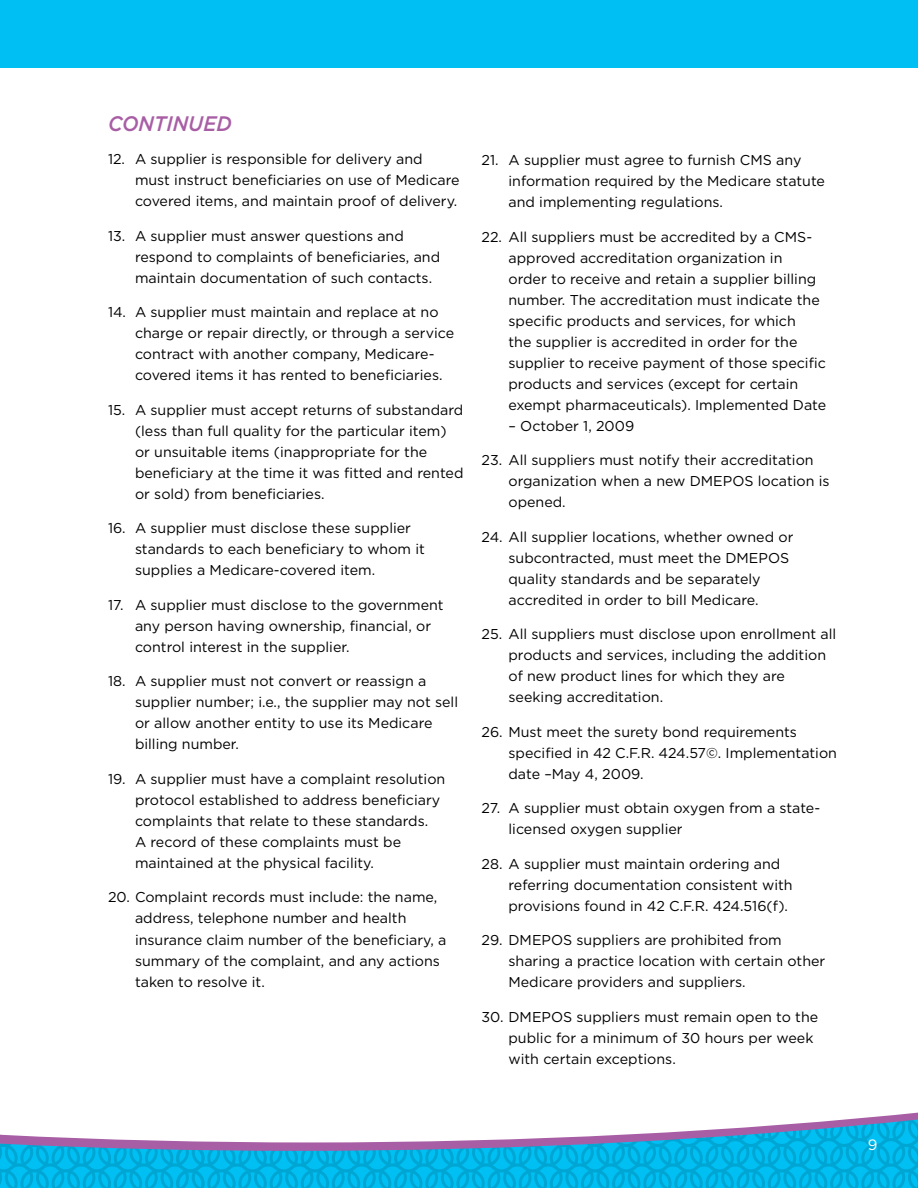
<style>
.page{position:relative;width:918px;height:1188px;background:#fff}
.page>*{position:absolute;margin:0;border:0;box-sizing:border-box;transform-origin:0 0}
.t1{font:italic 500 21px "Gotham";color:#a85ea5;scale:.94 1}
.t2{font:15px "Gotham";color:#fff}
.t3{font:14.25px/21px "Gotham";color:#000}
</style>
<div class="page">
<div style="left:0;top:0;width:918px;height:68px;background:#00c0f3"></div>
<svg style="left:0;top:1112px;width:918px;height:76px"></svg>
<h1 class="t1" style="left:108px;top:109px;width:133px">CONTINUED</h1>
<p class="t3" style="left:135px;top:149px;width:326px;text-indent:-27px">12. A supplier is responsible for delivery and must instruct beneficiaries on use of Medicare covered items, and maintain proof of delivery.</p>
<p class="t3" style="left:135px;top:225px;width:307px;text-indent:-27px">13. A supplier must answer questions and respond to complaints of beneficiaries, and maintain documentation of such contacts.</p>
<p class="t3" style="left:135px;top:302px;width:321px;text-indent:-27px">14. A supplier must maintain and replace at no charge or repair directly, or through a service contract with another company, Medicare&shy;covered items it has rented to beneficiaries.</p>
<p class="t3" style="left:135px;top:399px;width:330px;text-indent:-27px">15. A supplier must accept returns of substandard (less than full quality for the particular item) or unsuitable items (inappropriate for the beneficiary at the time it was fitted and rented or sold) from beneficiaries.</p>
<p class="t3" style="left:135px;top:518px;width:291px;text-indent:-27px">16. A supplier must disclose these supplier standards to each beneficiary to whom it supplies a Medicare-covered item.</p>
<p class="t3" style="left:135px;top:594px;width:310px;text-indent:-27px">17. A supplier must disclose to the government any person having ownership, financial, or control interest in the supplier.</p>
<p class="t3" style="left:135px;top:671px;width:325px;text-indent:-27px">18. A supplier must not convert or reassign a supplier number; i.e., the supplier may not sell or allow another entity to use its Medicare billing number.</p>
<p class="t3" style="left:135px;top:768px;width:312px;text-indent:-27px">19. A supplier must have a complaint resolution protocol established to address beneficiary complaints that relate to these standards.<br>A record of these complaints must be maintained at the physical facility.</p>
<p class="t3" style="left:135px;top:887px;width:313px;text-indent:-27px">20. Complaint records must include: the name, address, telephone number and health insurance claim number of the beneficiary, a summary of the complaint, and any actions taken to resolve it.</p>
<p class="t3" style="left:509px;top:149px;width:318px;text-indent:-27px">21. A supplier must agree to furnish CMS any information required by the Medicare statute and implementing regulations.</p>
<p class="t3" style="left:509px;top:226px;width:319px;text-indent:-27px">22. All suppliers must be accredited by a CMS&shy;approved accreditation organization in<br>order to receive and retain a supplier billing number. The accreditation must indicate the specific products and services, for which<br>the supplier is accredited in order for the supplier to receive payment of those specific products and services (except for certain exempt pharmaceuticals). Implemented Date</p>
<p class="t3" style="left:509px;top:415px;width:127px">– October 1, 2009</p>
<p class="t3" style="left:509px;top:449px;width:323px;text-indent:-27px">23. All suppliers must notify their accreditation organization when a new DMEPOS location is opened.</p>
<p class="t3" style="left:509px;top:526px;width:286px;text-indent:-27px">24. All supplier locations, whether owned or subcontracted, must meet the DMEPOS quality standards and be separately accredited in order to bill Medicare.</p>
<p class="t3" style="left:509px;top:623px;width:329px;text-indent:-27px">25. All suppliers must disclose upon enrollment all products and services, including the addition of new product lines for which they are seeking accreditation.</p>
<p class="t3" style="left:509px;top:721px;width:330px;text-indent:-27px">26. Must meet the surety bond requirements specified in 42 C.F.R. 424.57©. Implementation date –May 4, 2009.</p>
<p class="t3" style="left:509px;top:797px;width:313px;text-indent:-27px">27. A supplier must obtain oxygen from a state&shy;licensed oxygen supplier</p>
<p class="t3" style="left:509px;top:853px;width:286px;text-indent:-27px">28. A supplier must maintain ordering and referring documentation consistent with provisions found in 42 C.F.R. 424.516(f).</p>
<p class="t3" style="left:509px;top:929px;width:318px;text-indent:-27px">29. DMEPOS suppliers are prohibited from sharing a practice location with certain other<br>Medicare providers and suppliers.</p>
<p class="t3" style="left:509px;top:1006px;width:311px;text-indent:-27px">30. DMEPOS suppliers must remain open to the public for a minimum of 30 hours per week with certain exceptions.</p>
<p class="t2" style="left:868px;top:1135px;width:11px">9</p>
</div>
